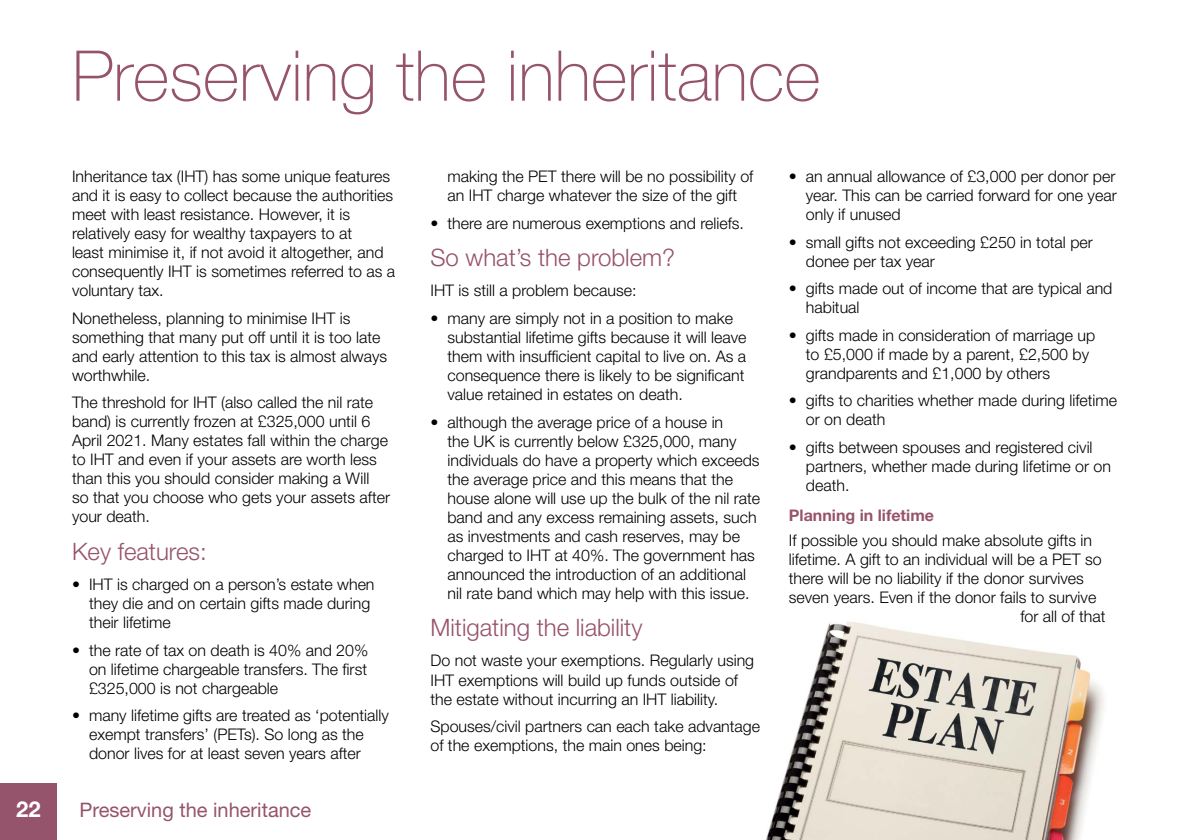
<style>
.page{position:relative;width:1191px;height:840px;background:#fff}
.page>*{position:absolute;margin:0;border:0;box-sizing:border-box;transform-origin:0 0}
.t1{font:100 70px "Helvetica Neue";color:#96536c}
.t2{font:300 24px "Helvetica Neue";color:#96536c}
.t3{font:700 22px "Helvetica Neue";color:#fff}
.t4{font:20px "Helvetica Neue";color:#96536c}
.t5{font:300 16px/19px "Helvetica Neue";color:#000}
.t6{font:700 16px "Helvetica Neue";color:#96536c}
.s1{font-weight:400}
</style>
<div class="page">
<img style="left:766px;top:621px;width:338px;height:218px">
<div style="left:0;top:782px;width:57px;height:57px;background:#96536c"></div>
<h1 class="t1" style="left:72px;top:37px;width:750px">Preserving the inheritance</h1>
<p class="t5" style="left:72px;top:166px;width:325px">Inheritance tax (IHT) has some unique features and it is easy to collect because the authorities meet with least resistance. However, it is relatively easy for wealthy taxpayers to at<br>least minimise it, if not avoid it altogether, and consequently IHT is sometimes referred to as a voluntary tax.</p>
<p class="t5" style="left:72px;top:308px;width:316px">Nonetheless, planning to minimise IHT is something that many put off until it is too late and early attention to this tax is almost always worthwhile.</p>
<p class="t5" style="left:72px;top:392px;width:319px">The threshold for IHT (also called the nil rate band) is currently frozen at £325,000 until 6<br>April 2021. Many estates fall within the charge to IHT and even if your assets are worth less than this you should consider making a Will<br>so that you choose who gets your assets after your death.</p>
<h2 class="t2" style="left:72px;top:536px;width:136px">Key features:</h2>
<p class="t5" style="left:89px;top:574px;width:287px;text-indent:-17px"><span class="s1">•</span> IHT is charged on a person’s estate when they die and on certain gifts made during their lifetime</p>
<p class="t5" style="left:89px;top:640px;width:281px;text-align:justify;text-indent:-17px"><span class="s1">•</span> the rate of tax on death is 40% and 20% on lifetime chargeable transfers. The first £325,000 is not chargeable</p>
<p class="t5" style="left:89px;top:705px;width:301px;text-indent:-17px"><span class="s1">•</span> many lifetime gifts are treated as ‘potentially exempt transfers’ (PETs). So long as the donor lives for at least seven years after</p>
<h3 class="t3" style="left:16px;top:795px;width:26px">22</h3>
<p class="t4" style="left:79px;top:797px;width:233px">Preserving the inheritance</p>
<p class="t5" style="left:447px;top:166px;width:307px">making the PET there will be no possibility of an IHT charge whatever the size of the gift</p>
<p class="t5" style="left:430px;top:213px;width:315px"><span class="s1">•</span> there are numerous exemptions and reliefs.</p>
<h2 class="t2" style="left:430px;top:243px;width:246px">So what’s the problem?</h2>
<p class="t5" style="left:430px;top:281px;width:207px">IHT is still a problem because:</p>
<p class="t5" style="left:447px;top:308px;width:300px;text-indent:-17px"><span class="s1">•</span> many are simply not in a position to make substantial lifetime gifts because it will leave them with insufficient capital to live on. As a consequence there is likely to be significant value retained in estates on death.</p>
<p class="t5" style="left:447px;top:412px;width:314px;text-indent:-17px"><span class="s1">•</span> although the average price of a house in<br>the UK is currently below £325,000, many individuals do have a property which exceeds the average price and this means that the house alone will use up the bulk of the nil rate band and any excess remaining assets, such as investments and cash reserves, may be charged to IHT at 40%. The government has announced the introduction of an additional nil rate band which may help with this issue.</p>
<h2 class="t2" style="left:430px;top:612px;width:213px">Mitigating the liability</h2>
<p class="t5" style="left:430px;top:650px;width:325px">Do not waste your exemptions. Regularly using<br>IHT exemptions will build up funds outside of the estate without incurring an IHT liability.</p>
<p class="t5" style="left:430px;top:716px;width:331px">Spouses/civil partners can each take advantage of the exemptions, the main ones being:</p>
<p class="t5" style="left:806px;top:166px;width:312px;text-align:justify;text-indent:-17px"><span class="s1">•</span> an annual allowance of £3,000 per donor per year. This can be carried forward for one year only if unused</p>
<p class="t5" style="left:806px;top:232px;width:288px;text-indent:-17px"><span class="s1">•</span> small gifts not exceeding £250 in total per donee per tax year</p>
<p class="t5" style="left:806px;top:278px;width:308px;text-indent:-17px"><span class="s1">•</span> gifts made out of income that are typical and habitual</p>
<p class="t5" style="left:806px;top:325px;width:291px;text-indent:-17px"><span class="s1">•</span> gifts made in consideration of marriage up to £5,000 if made by a parent, £2,500 by grandparents and £1,000 by others</p>
<p class="t5" style="left:806px;top:390px;width:313px;text-indent:-17px"><span class="s1">•</span> gifts to charities whether made during lifetime or on death</p>
<p class="t5" style="left:806px;top:437px;width:306px;text-indent:-17px"><span class="s1">•</span> gifts between spouses and registered civil partners, whether made during lifetime or on death.</p>
<p class="t6" style="left:789px;top:505px;width:147px">Planning in lifetime</p>
<p class="t5" style="left:789px;top:530px;width:305px">If possible you should make absolute gifts in</p>
<p class="t5" style="left:789px;top:549px;width:314px">lifetime. A gift to an individual will be a PET so</p>
<p class="t5" style="left:789px;top:568px;width:296px">there will be no liability if the donor survives</p>
<p class="t5" style="left:789px;top:587px;width:309px">seven years. Even if the donor fails to survive</p>
<p class="t5" style="left:1020px;top:606px;width:87px">for all of that</p>
</div>
